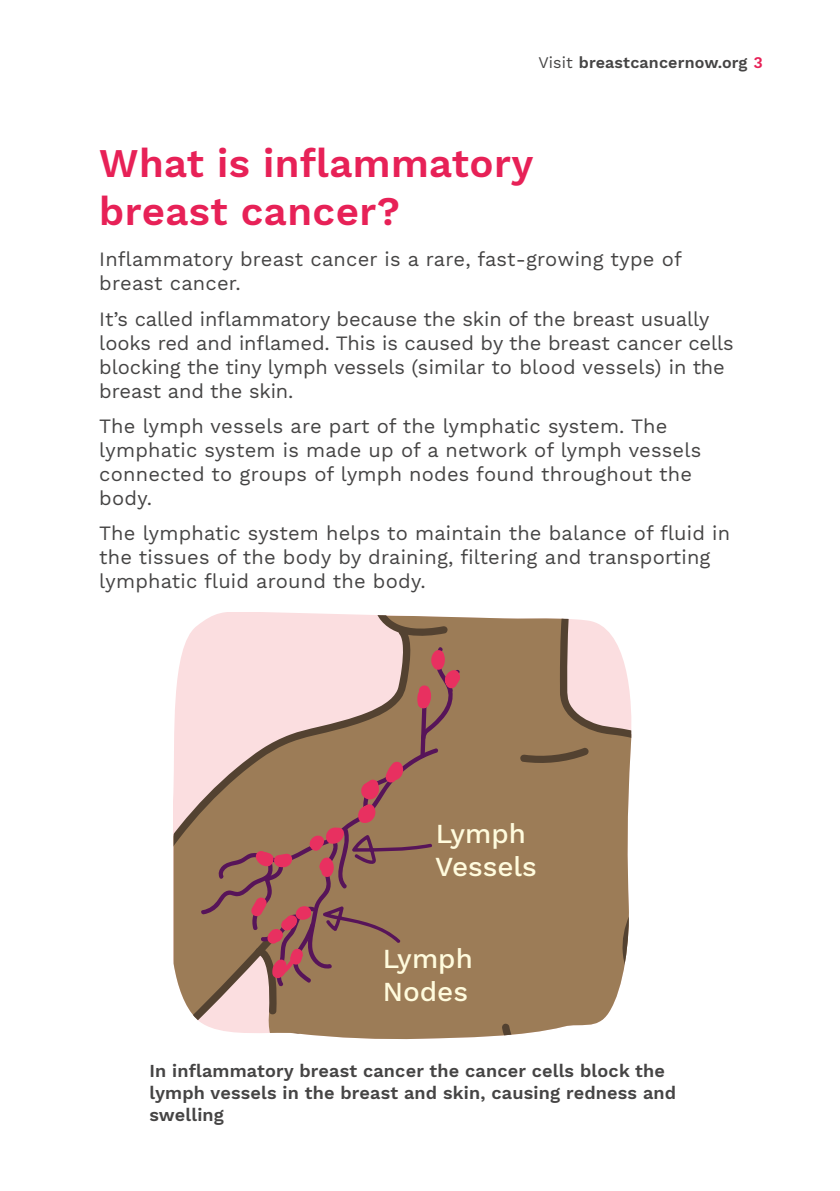
<style>
.page{position:relative;width:840px;height:1191px;background:#fff}
.page>*{position:absolute;margin:0;border:0;box-sizing:border-box;transform-origin:0 0}
.t1{font:600 40px/48px "Work Sans";letter-spacing:.01em;color:#e72157}
.t2{font:500 27.6px/33px "Work Sans";color:#fffbdd}
.t3{font:20px/24px "Work Sans";letter-spacing:.01em;color:#454444}
.t4{font:600 18px/21.6px "Work Sans";letter-spacing:.01em;color:#454444}
.t5{font:600 16px "Work Sans";letter-spacing:.01em;color:#454444}
.s1{font-weight:400}
.s2{color:#e72157}
</style>
<div class="page">
<svg style="left:210px;top:615px;width:291px;height:423px;background:#a68766"></svg>
<div style="left:184px;top:628px;width:226px;height:18px;background:#fbdee0"></div>
<svg style="left:501px;top:618px;width:131px;height:418px;background:#aa8d6f"></svg>
<svg style="left:373px;top:615px;width:74px;height:22px;background:#9c826e"></svg>
<svg style="left:173px;top:646px;width:287px;height:393px;background:#b28e7a"></svg>
<p class="t5" style="left:538px;top:53px;width:226px"><span class="s1">Visit</span> breastcancernow.org <span class="s2">3</span></p>
<h1 class="t1" style="left:99px;top:142px;width:435px">What is inflammatory breast cancer?</h1>
<p class="t3" style="left:99px;top:248px;width:583px">Inflammatory breast cancer is a rare, fast-growing type of breast cancer.</p>
<p class="t3" style="left:99px;top:308px;width:635px">It’s called inflammatory because the skin of the breast usually looks red and inflamed. This is caused by the breast cancer cells blocking the tiny lymph vessels (similar to blood vessels) in the breast and the skin.</p>
<p class="t3" style="left:99px;top:415px;width:603px">The lymph vessels are part of the lymphatic system. The lymphatic system is made up of a network of lymph vessels connected to groups of lymph nodes found throughout the body.</p>
<p class="t3" style="left:99px;top:522px;width:632px">The lymphatic system helps to maintain the balance of fluid in the tissues of the body by draining, filtering and transporting lymphatic fluid around the body.</p>
<h2 class="t2" style="left:435px;top:818px;width:103px">Lymph<br>Vessels</h2>
<h2 class="t2" style="left:382px;top:943px;width:92px">Lymph<br>Nodes</h2>
<p class="t4" style="left:149px;top:1061px;width:528px">In inflammatory breast cancer the cancer cells block the lymph vessels in the breast and skin, causing redness and swelling</p>
</div>
